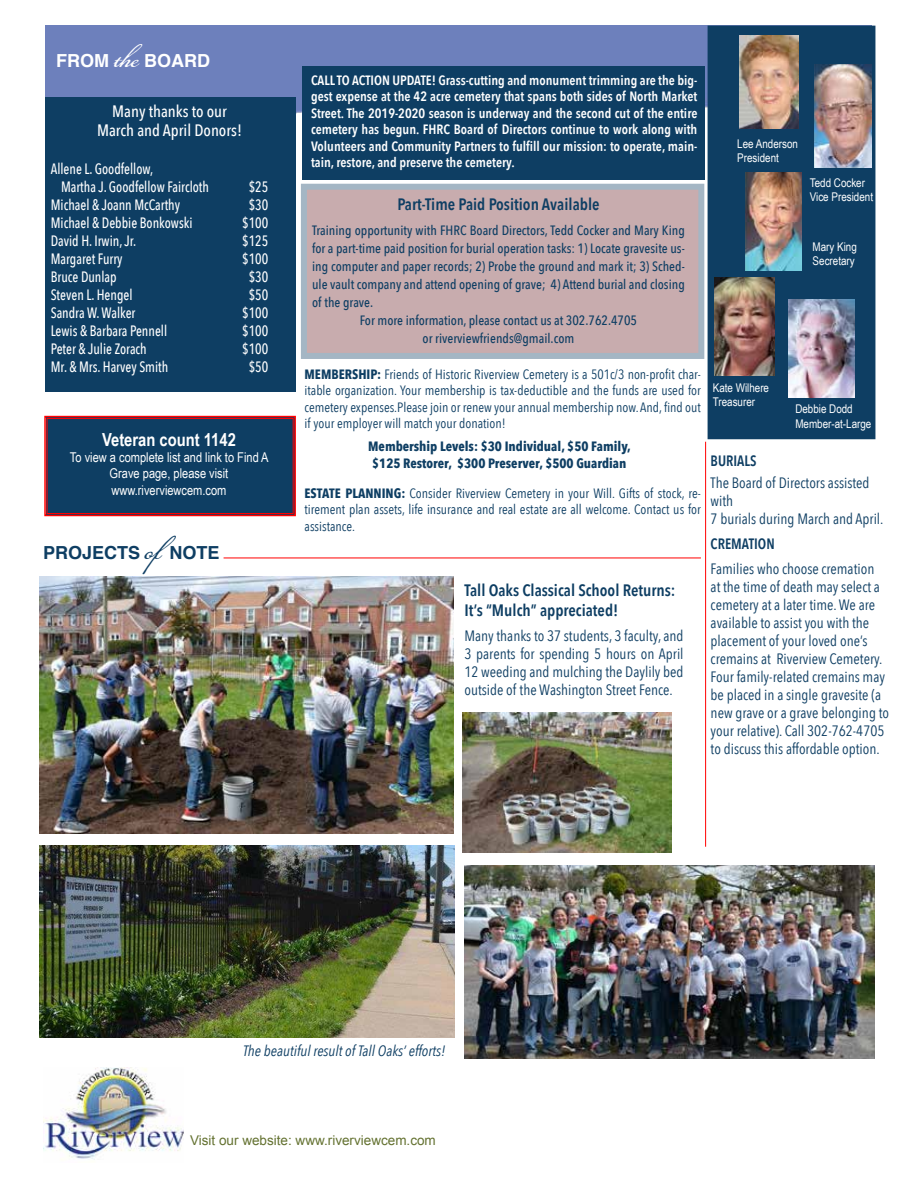
<style>
.page{position:relative;width:918px;height:1188px;background:#fff}
.page>*{position:absolute;margin:0;border:0;box-sizing:border-box;transform-origin:0 0}
.t1{font:700 18px "Arial Narrow";color:#fff}
.t2{font:700 18px "Helvetica";color:#0e3e63}
.t3{font:700 18px "Helvetica";color:#fff}
.t4{font:600 16.5px/19.5px "Avenir Next Condensed";color:#0e3e63}
.t5{font:500 16.5px/19.5px "Avenir Next Condensed";color:#fff;text-align:center}
.t6{font:15px/18px "Avenir Next Condensed";color:#0e3e63}
.t7{font:500 15px/18px "Avenir Next Condensed";color:#fff;scale:.9 1}
.t8{font:italic 15px "Avenir Next Condensed";color:#0e3e63}
.t9{font:600 15px "Avenir Next Condensed";color:#0e3e63;scale:.95 1}
.t10{font:13.5px/16.5px "Avenir Next Condensed";color:#0e3e63;text-align:justify}
.t11{font:600 13.5px/16.5px "Avenir Next Condensed";color:#fff;text-align:justify}
.t12{font:500 13.5px "Avenir Next Condensed";color:#0e3e63}
.t13{font:700 13.5px/16.5px "Avenir Next Condensed";color:#0e3e63}
.t14{font:13.5px/16.2px "Arial Narrow";color:#fff;text-align:center}
.t15{font:13.5px "Arial";color:#647231}
.t16{font:12px/14.4px "Arial Narrow";color:#fff}
.s1{font-family:"Daisy Lau";font-weight:400;font-size:27px}
.s2{font-weight:700}
</style>
<div class="page">
<img style="left:40px;top:846px;width:414px;height:192px">
<div style="left:45px;top:26px;width:663px;height:140px;background:#6d80bc"></div>
<div style="left:708px;top:26px;width:167px;height:413px;background:#0e3e63"></div>
<img style="left:814px;top:65px;width:57px;height:103px">
<img style="left:745px;top:172px;width:57px;height:99px">
<img style="left:714px;top:278px;width:61px;height:97px">
<img style="left:739px;top:35px;width:60px;height:93px">
<img style="left:789px;top:299px;width:65px;height:98px">
<hr style="left:224px;top:558px;width:477px;height:1px;background:#f00">
<img style="left:43px;top:1067px;width:141px;height:93px">
<svg style="left:44px;top:415px;width:252px;height:102px;background:#1d3e61"></svg>
<div style="left:47px;top:418px;width:246px;height:96px;border:1px solid #f00"></div>
<div style="left:45px;top:97px;width:251px;height:295px;background:#0e3e63"></div>
<img style="left:40px;top:577px;width:414px;height:256px">
<img style="left:464px;top:865px;width:411px;height:193px">
<svg style="left:301px;top:184px;width:403px;height:175px;background:#c4acb0"></svg>
<div style="left:302px;top:66px;width:403px;height:113px;background:#0e3e63"></div>
<img style="left:462px;top:713px;width:210px;height:139px">
<hr style="left:705px;top:442px;width:1px;height:405px;background:#f00">
<p class="t3" style="left:56px;top:46px;width:156px">FROM <span class="s1">the</span> BOARD</p>
<p class="t5" style="left:97px;top:101px;width:146px">Many thanks to our<br>March and April Donors!</p>
<p class="t7" style="left:61px;top:160px;width:166px;text-indent:-10px">Allene L. Goodfellow,<br>Martha J. Goodfellow Faircloth</p>
<p class="t7" style="left:249px;top:178px;width:23px">$25</p>
<p class="t7" style="left:51px;top:196px;width:145px">Michael &amp; Joann McCarthy</p>
<p class="t7" style="left:249px;top:196px;width:23px">$30</p>
<p class="t7" style="left:51px;top:214px;width:159px">Michael &amp; Debbie Bonkowski</p>
<p class="t7" style="left:242px;top:214px;width:30px">$100</p>
<p class="t7" style="left:51px;top:232px;width:97px">David H. Irwin, Jr.</p>
<p class="t7" style="left:242px;top:232px;width:30px">$125</p>
<p class="t7" style="left:51px;top:250px;width:81px">Margaret Furry</p>
<p class="t7" style="left:242px;top:250px;width:30px">$100</p>
<p class="t7" style="left:51px;top:268px;width:75px">Bruce Dunlap</p>
<p class="t7" style="left:249px;top:268px;width:23px">$30</p>
<p class="t7" style="left:51px;top:286px;width:92px">Steven L. Hengel</p>
<p class="t7" style="left:249px;top:286px;width:23px">$50</p>
<p class="t7" style="left:51px;top:304px;width:96px">Sandra W. Walker</p>
<p class="t7" style="left:242px;top:304px;width:30px">$100</p>
<p class="t7" style="left:51px;top:322px;width:131px">Lewis &amp; Barbara Pennell</p>
<p class="t7" style="left:242px;top:322px;width:30px">$100</p>
<p class="t7" style="left:51px;top:340px;width:108px">Peter &amp; Julie Zorach</p>
<p class="t7" style="left:242px;top:340px;width:30px">$100</p>
<p class="t7" style="left:51px;top:358px;width:132px">Mr. &amp; Mrs. Harvey Smith</p>
<p class="t7" style="left:249px;top:358px;width:23px">$50</p>
<p class="t1" style="left:102px;top:426px;width:135px">Veteran count 1142</p>
<p class="t14" style="left:70px;top:449px;width:200px">To view a complete list and link to Find A<br>Grave page, please visit www.riverviewcem.com</p>
<p class="t2" style="left:43px;top:538px;width:178px">PROJECTS <span class="s1">of</span>NOTE</p>
<p class="t11" style="left:311px;top:71px;width:388px">CALL TO ACTION UPDATE! Grass-cutting and monument trimming are the big&shy;gest expense at the 42 acre cemetery that spans both sides of North Market Street. The 2019-2020 season is underway and the second cut of the entire cemetery has begun. FHRC Board of Directors continue to work along with Volunteers and Community Partners to fulfill our mission: to operate, main&shy;tain, restore, and preserve the cemetery.</p>
<p class="t4" style="left:397px;top:194px;width:204px">Part-Time Paid Position Available</p>
<p class="t12" style="left:312px;top:222px;width:374px">Training opportunity with FHRC Board Directors, Tedd Cocker and Mary King</p>
<p class="t12" style="left:312px;top:240px;width:374px">for a part-time paid position for burial operation tasks: 1) Locate gravesite us-</p>
<p class="t12" style="left:312px;top:258px;width:374px">ing computer and paper records; 2) Probe the ground and mark it; 3) Sched-</p>
<p class="t12" style="left:312px;top:276px;width:374px">ule vault company and attend opening of grave; 4) Attend burial and closing</p>
<p class="t12" style="left:312px;top:294px;width:63px">of the grave.</p>
<p class="t12" style="left:360px;top:312px;width:279px">For more information, please contact us at 302.762.4705</p>
<p class="t12" style="left:423px;top:330px;width:153px">or riverviewfriends@gmail.com</p>
<p class="t10" style="left:305px;top:365px;width:398px"><span class="s2">MEMBERSHIP:</span> Friends of Historic Riverview Cemetery is a 501c/3 non-profit char&shy;itable organization. Your membership is tax-deductible and the funds are used for cemetery expenses.Please join or renew your annual membership now. And, find out if your employer will match your donation!</p>
<p class="t13" style="left:368px;top:438px;width:264px">Membership Levels: $30 Individual, $50 Family, $125 Restorer, $300 Preserver, $500 Guardian</p>
<p class="t10" style="left:305px;top:484px;width:398px"><span class="s2">ESTATE PLANNING:</span> Consider Riverview Cemetery in your Will. Gifts of stock, re&shy;tirement plan assets, life insurance and real estate are all welcome. Contact us for assistance.</p>
<p class="t4" style="left:464px;top:580px;width:213px">Tall Oaks Classical School Returns:<br>It’s “Mulch” appreciated!</p>
<p class="t6" style="left:464px;top:626px;width:221px;text-align:justify">Many thanks to 37 students, 3 faculty, and 3 parents for spending 5 hours on April 12 weeding and mulching the Daylily bed outside of the Washington Street Fence.</p>
<p class="t16" style="left:737px;top:136px;width:62px">Lee Anderson<br>President</p>
<p class="t16" style="left:810px;top:175px;width:65px">Tedd Cocker<br>Vice President</p>
<p class="t16" style="left:813px;top:239px;width:46px">Mary King<br>Secretary</p>
<p class="t16" style="left:713px;top:380px;width:58px">Kate Wilhere<br>Treasurer</p>
<p class="t16" style="left:795px;top:401px;width:78px">Debbie Dodd<br>Member-at-Large</p>
<p class="t9" style="left:711px;top:448px;width:50px">BURIALS</p>
<p class="t6" style="left:711px;top:473px;width:174px">The Board of Directors assisted with<br>7 burials during March and April.</p>
<p class="t9" style="left:711px;top:531px;width:69px">CREMATION</p>
<p class="t6" style="left:711px;top:559px;width:180px">Families who choose cremation<br>at the time of death may select a cemetery at a later time. We are available to assist you with the placement of your loved one’s cremains at Riverview Cemetery.<br>Four family-related cremains may be placed in a single gravesite (a new grave or a grave belonging to your relative). Call 302-762-4705 to discuss this affordable option.</p>
<p class="t8" style="left:243px;top:1042px;width:204px">The beautiful result of Tall Oaks’ efforts!</p>
<p class="t15" style="left:190px;top:1131px;width:247px">Visit our website: www.riverviewcem.com</p>
</div>
